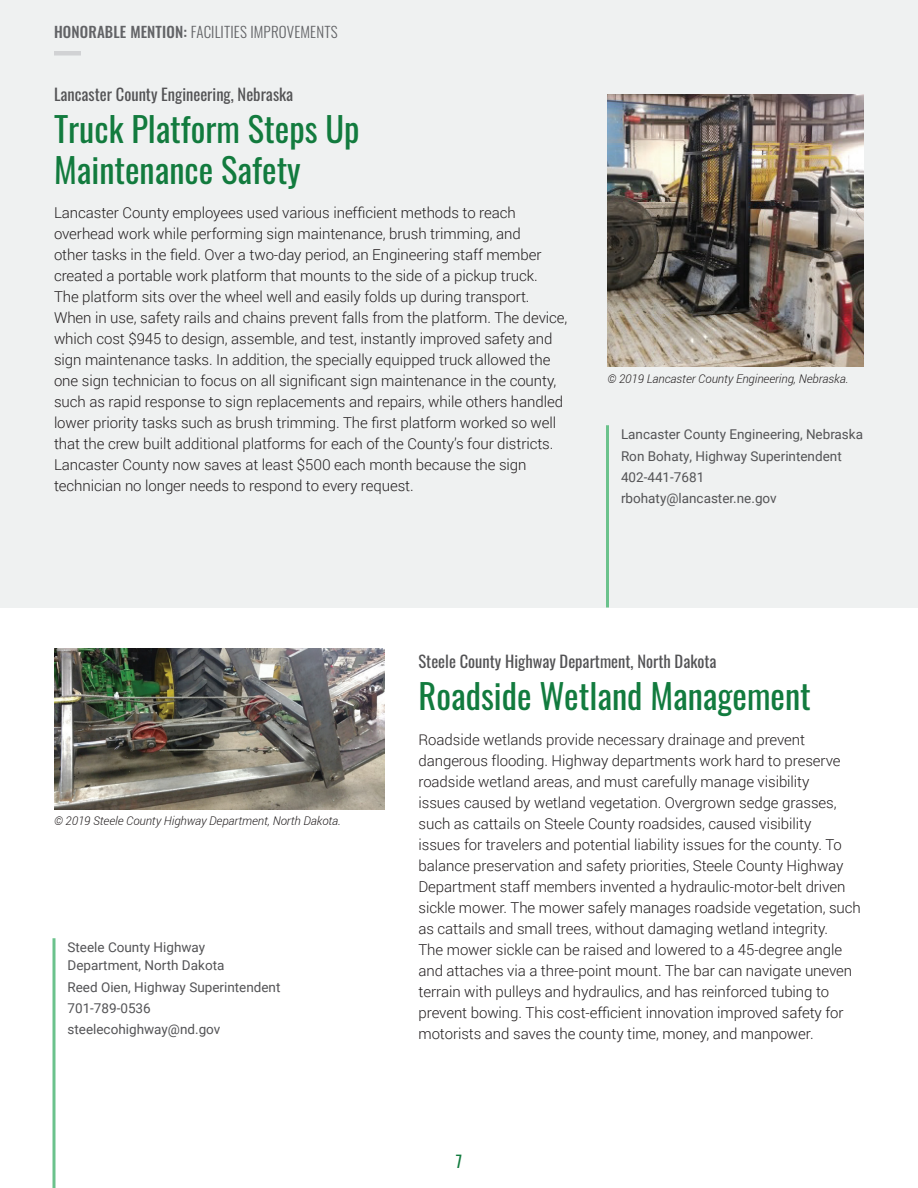
<style>
.page{position:relative;width:918px;height:1188px;background:#fff}
.page>*{position:absolute;margin:0;border:0;box-sizing:border-box;transform-origin:0 0}
.t1{font:34.5px/40.5px "Oswald";color:#127b3e}
.t2{font:16.5px "Oswald";color:#535355}
.t3{font:16.5px "Oswald";color:#127b3e}
.t4{font:300 15px/21px "Roboto";letter-spacing:-.005em;color:#231f20}
.t5{font:300 15px "Oswald";letter-spacing:.01em;color:#69696c}
.t6{font:13.5px/21.3px "Roboto";color:#535355}
.t7{font:italic 300 12px "Roboto";letter-spacing:-.005em;color:#231f20}
.s1{font-weight:500}
</style>
<div class="page">
<div style="left:0;top:0;width:918px;height:608px;background:#eff1f1"></div>
<img style="left:608px;top:94px;width:256px;height:272px">
<hr style="left:606px;top:425px;width:3px;height:183px;background:#6bc28c">
<svg style="left:52px;top:938px;width:4px;height:250px"></svg>
<img style="left:54px;top:648px;width:331px;height:161px">
<div style="left:54px;top:51px;width:27px;height:5px;background:#d1d2d4"></div>
<p class="t5" style="left:54px;top:19px;width:285px"><span class="s1">HONORABLE MENTION:</span> FACILITIES IMPROVEMENTS</p>
<h2 class="t2" style="left:54px;top:79px;width:241px">Lancaster County Engineering, Nebraska</h2>
<h2 class="t1" style="left:54px;top:106px;width:307px">Truck Platform Steps Up<br>Maintenance Safety</h2>
<p class="t4" style="left:54px;top:202px;width:515px">Lancaster County employees used various inefficient methods to reach overhead work while performing sign maintenance, brush trimming, and<br>other tasks in the field. Over a two-day period, an Engineering staff member created a portable work platform that mounts to the side of a pickup truck.<br>The platform sits over the wheel well and easily folds up during transport.<br>When in use, safety rails and chains prevent falls from the platform. The device, which cost $945 to design, assemble, and test, instantly improved safety and sign maintenance tasks. In addition, the specially equipped truck allowed the one sign technician to focus on all significant sign maintenance in the county, such as rapid response to sign replacements and repairs, while others handled lower priority tasks such as brush trimming. The first platform worked so well that the crew built additional platforms for each of the County’s four districts.<br>Lancaster County now saves at least $500 each month because the sign technician no longer needs to respond to every request.</p>
<p class="t7" style="left:608px;top:372px;width:242px">© 2019 Lancaster County Engineering, Nebraska.</p>
<p class="t6" style="left:621px;top:423px;width:244px">Lancaster County Engineering, Nebraska<br>Ron Bohaty, Highway Superintendent<br>402-441-7681 rbohaty@lancaster.ne.gov</p>
<p class="t7" style="left:54px;top:814px;width:289px">© 2019 Steele County Highway Department, North Dakota.</p>
<p class="t6" style="left:68px;top:938px;width:158px;line-height:18px">Steele County Highway<br>Department, North Dakota</p>
<p class="t6" style="left:68px;top:976px;width:215px">Reed Oien, Highway Superintendent<br>701-789-0536 steelecohighway@nd.gov</p>
<h2 class="t2" style="left:418px;top:646px;width:300px">Steele County Highway Department, North Dakota</h2>
<h2 class="t1" style="left:418px;top:673px;width:394px">Roadside Wetland Management</h2>
<p class="t4" style="left:418px;top:729px;width:444px">Roadside wetlands provide necessary drainage and prevent dangerous flooding. Highway departments work hard to preserve roadside wetland areas, and must carefully manage visibility<br>issues caused by wetland vegetation. Overgrown sedge grasses, such as cattails on Steele County roadsides, caused visibility<br>issues for travelers and potential liability issues for the county. To balance preservation and safety priorities, Steele County Highway Department staff members invented a hydraulic-motor-belt driven sickle mower. The mower safely manages roadside vegetation, such as cattails and small trees, without damaging wetland integrity.<br>The mower sickle can be raised and lowered to a 45-degree angle and attaches via a three-point mount. The bar can navigate uneven terrain with pulleys and hydraulics, and has reinforced tubing to prevent bowing. This cost-efficient innovation improved safety for motorists and saves the county time, money, and manpower.</p>
<p class="t3" style="left:456px;top:1146px;width:8px">7</p>
</div>
